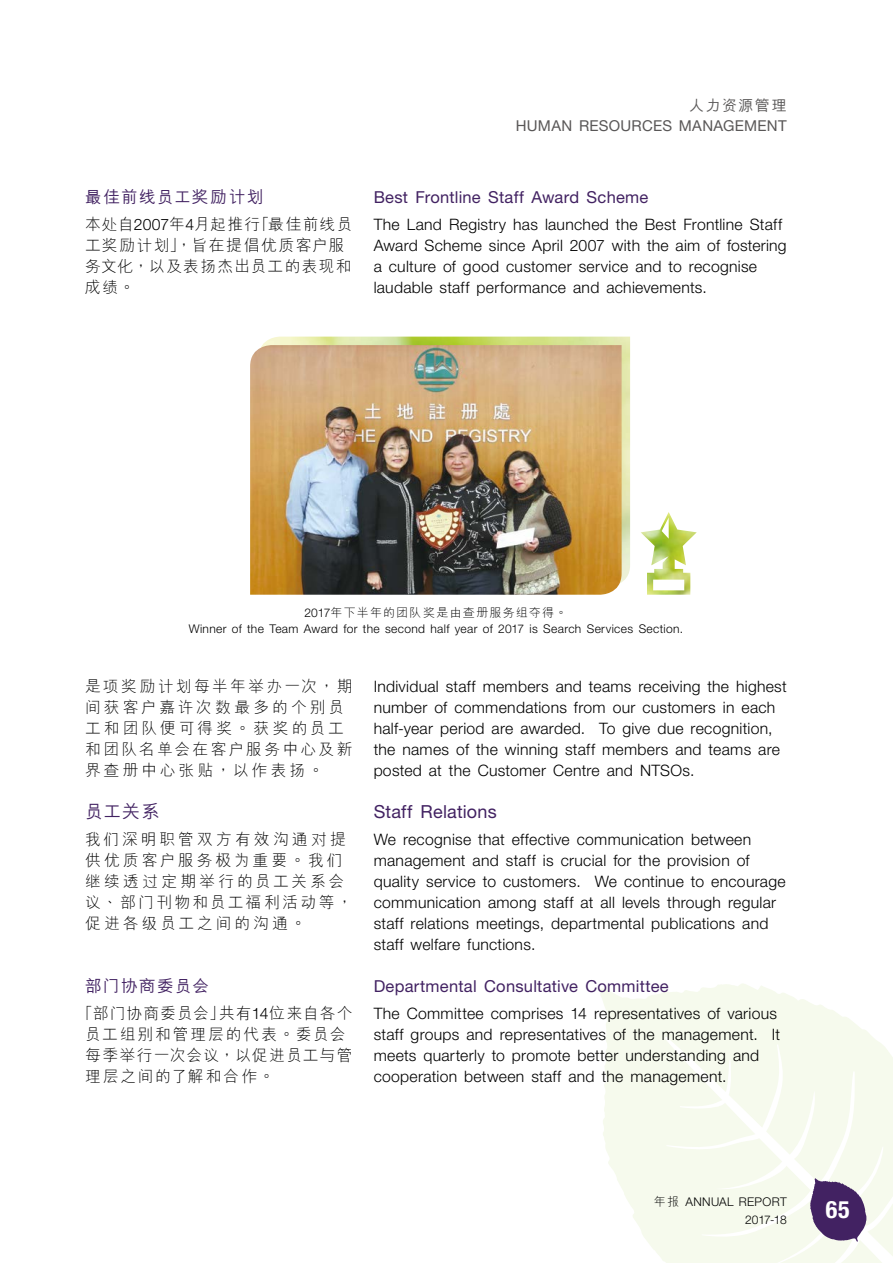
<style>
.page{position:relative;width:893px;height:1263px;background:#fff}
.page>*{position:absolute;margin:0;border:0;box-sizing:border-box;transform-origin:0 0}
.t1{font:700 condensed 24px "Helvetica Neue LT Std";color:#fff}
.t2{font:18px "Helvetica Neue LT Std";letter-spacing:.01em;color:#422262}
.t3{font:500 18px "M Hei PRC";color:#422262}
.t4{font:16.5px "Helvetica Neue LT Std";letter-spacing:.015em;color:#422262}
.t5{font:500 16.5px "M Hei PRC";letter-spacing:.085em;color:#422262}
.t6{font:300 15.75px/21px "Helvetica Neue LT Std";letter-spacing:.02em;color:#000}
.t7{font:300 15.75px/21px "M Hei PRC";letter-spacing:.17em;color:#000}
.t8{font:300 15.75px/21px "M Hei PRC";letter-spacing:.185em;color:#000}
.t9{font:300 15.75px/21px "M Hei PRC";letter-spacing:.09em;color:#000}
.t10{font:300 15.75px/21px "M Hei PRC";letter-spacing:.08em;color:#000}
.t11{font:15px "Helvetica Neue LT Std";letter-spacing:.02em;color:#595757}
.t12{font:500 15px "M Hei PRC";letter-spacing:.095em;color:#595757}
._02_Note_Text{font:300 12px/18.3px "Helvetica Neue LT Std";letter-spacing:.03em;color:#000;text-align:right}
._02_Note_Text-2{font:300 12px "M Hei PRC";letter-spacing:.095em;color:#000}
.s1{font-family:"Helvetica Neue LT Std"}
.s2{font-family:"M Hei HK"}
.s3{font-family:"M Hei PRC"}
</style>
<div class="page">
<svg style="left:600px;top:983px;width:293px;height:280px;fill:#f6faed"></svg>
<img style="left:263px;top:337px;width:367px;height:245px">
<img style="left:250px;top:345px;width:372px;height:250px">
<img style="left:641px;top:512px;width:56px;height:83px">
<svg style="left:810px;top:1178px;width:56px;height:64px;background:#725b88"></svg>
<p class="t12" style="left:689px;top:97px;width:99px">人力资源管理</p>
<p class="t11" style="left:516px;top:116px;width:272px">HUMAN RESOURCES MANAGEMENT</p>
<p class="t5" style="left:85px;top:188px;width:180px">最佳前线员工奖励计划</p>
<p class="t10" style="left:85px;top:214px;width:269px">本处自<span class="s1">2007</span>年<span class="s1">4</span>月起推行<span class="s2">「</span>最佳前线员工奖励计划<span class="s2">」，</span>旨在提倡优质客户服务文化<span class="s2">，</span>以及表扬杰出员工的表现和成绩<span class="s2">。</span></p>
<p class="t4" style="left:374px;top:187px;width:276px">Best Frontline Staff Award Scheme</p>
<p class="t6" style="left:374px;top:214px;width:415px">The Land Registry has launched the Best Frontline Staff Award Scheme since April 2007 with the aim of fostering a culture of good customer service and to recognise laudable staff performance and achievements.</p>
<p class="_02_Note_Text-2" style="left:304px;top:606px;width:264px"><span class="s1">2017</span>年下半年的团队奖是由查册服务组夺得<span class="s2">。</span></p>
<p class="_02_Note_Text" style="left:189px;top:619px;width:496px">Winner of the Team Award for the second half year of 2017 is Search Services Section.</p>
<p class="t7" style="left:85px;top:676px;width:269px">是项奖励计划每半年举办一次<span class="s2">，</span>期间获客户嘉许次数最多的个别员工和团队便可得奖<span class="s2">。</span>获奖的员工和团队名单会在客户服务中心及新界查册中心张贴<span class="s2">，</span>以作表扬<span class="s2">。</span></p>
<p class="t3" style="left:85px;top:801px;width:76px">员工关系</p>
<p class="t8" style="left:85px;top:829px;width:269px">我们深明职管双方有效沟通对提供优质客户服务极为重要<span class="s2">。</span>我们继续透过定期举行的员工关系会议<span class="s2">、</span>部门刊物和员工福利活动等<span class="s2">，</span>促进各级员工之间的沟通<span class="s2">。</span></p>
<p class="t5" style="left:85px;top:977px;width:125px">部门协商委员会</p>
<p class="t9" style="left:85px;top:1003px;width:269px;text-indent:-8px"><span class="s2">「</span>部门协商委员会<span class="s2">」</span>共有<span class="s1">14</span>位来自各个员工组别和管理层的代表<span class="s2">。</span>委员会每季举行一次会议<span class="s2">，</span>以促进员工与管理层之间的了解和合作<span class="s2">。</span></p>
<p class="t6" style="left:374px;top:676px;width:415px">Individual staff members and teams receiving the highest number of commendations from our customers in each half-year period are awarded. To give due recognition, the names of the winning staff members and teams are posted at the Customer Centre and NTSOs.</p>
<p class="t2" style="left:374px;top:801px;width:124px">Staff Relations</p>
<p class="t6" style="left:374px;top:829px;width:413px">We recognise that effective communication between management and staff is crucial for the provision of quality service to customers. We continue to encourage communication among staff at all levels through regular staff relations meetings, departmental publications and staff welfare functions.</p>
<p class="t4" style="left:374px;top:976px;width:297px">Departmental Consultative Committee</p>
<p class="t6" style="left:374px;top:1003px;width:408px">The Committee comprises 14 representatives of various staff groups and representatives of the management. It meets quarterly to promote better understanding and cooperation between staff and the management.</p>
<p class="_02_Note_Text" style="left:654px;top:1192px;width:134px"><span class="s3">年报</span> ANNUAL REPORT<br>2017-18</p>
<h1 class="t1" style="left:826px;top:1194px;width:25px">65</h1>
</div>
